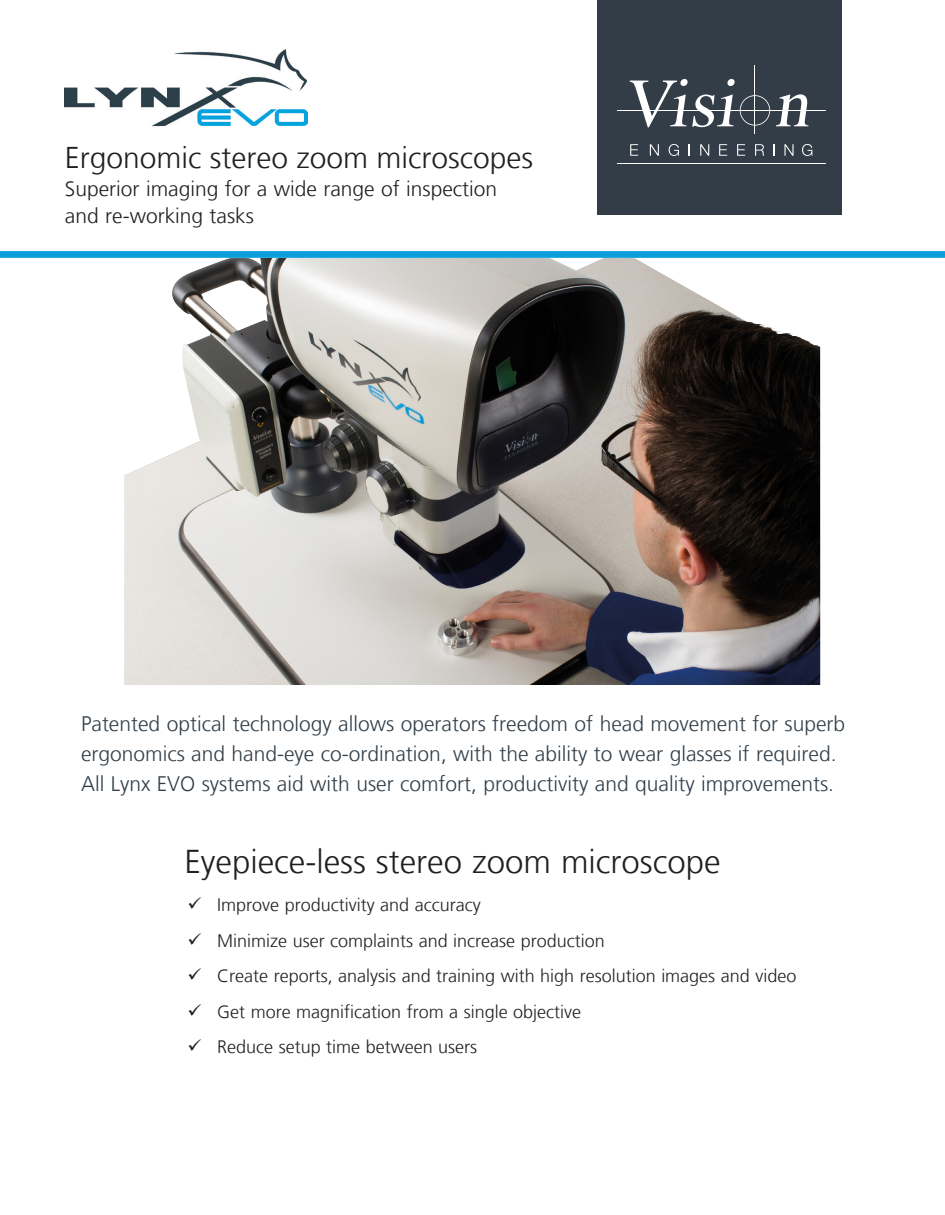
<style>
.page{position:relative;width:945px;height:1215px;background:#fff}
.page>*{position:absolute;margin:0;border:0;box-sizing:border-box;transform-origin:0 0}
.t1{font:300 33px "Frutiger LT";color:#231f20}
.Cover_page_heading{font:300 30px "Frutiger LT";color:#231f20}
.t2{font:300 21px/30px "Frutiger LT";color:#313e48}
.t3{font:300 21px/27px "Frutiger LT";color:#231f20}
.t4{font:300 18px "Frutiger LT";color:#231f20}
</style>
<div class="page">
<img style="left:124px;top:258px;width:696px;height:427px">
<div style="left:598px;top:0;width:244px;height:215px;background:#323d47"></div>
<svg style="left:630px;top:144px;width:8px;height:12px"></svg>
<svg style="left:649px;top:144px;width:41px;height:12px"></svg>
<svg style="left:700px;top:144px;width:74px;height:12px"></svg>
<svg style="left:784px;top:144px;width:29px;height:12px"></svg>
<hr style="left:617px;top:163px;width:209px;height:1px;background:#fff">
<hr style="left:617px;top:110px;width:209px;height:1px;background:#fff">
<svg style="left:630px;top:79px;width:179px;height:49px"></svg>
<hr style="left:755px;top:65px;width:1px;height:69px;background:#fff">
<svg style="left:0;top:251px;width:945px;height:7px;background:#13a2dc"></svg>
<img style="left:65px;top:50px;width:243px;height:77px">
<p class="Cover_page_heading" style="left:65px;top:141px;width:470px">Ergonomic stereo zoom microscopes</p>
<p class="t3" style="left:65px;top:176px;width:434px">Superior imaging for a wide range of inspection and re-working tasks</p>
<p class="t2" style="left:81px;top:709px;width:766px">Patented optical technology allows operators freedom of head movement for superb ergonomics and hand-eye co-ordination, with the ability to wear glasses if required.<br>All Lynx EVO systems aid with user comfort, productivity and quality improvements.</p>
<p class="t1" style="left:184px;top:842px;width:538px">Eyepiece-less stereo zoom microscope</p>
<p class="t4" style="left:217px;top:895px;width:265px">Improve productivity and accuracy</p>
<p class="t4" style="left:217px;top:930px;width:389px">Minimize user complaints and increase production</p>
<p class="t4" style="left:217px;top:966px;width:581px">Create reports, analysis and training with high resolution images and video</p>
<p class="t4" style="left:217px;top:1001px;width:366px">Get more magnification from a single objective</p>
<p class="t4" style="left:217px;top:1037px;width:262px">Reduce setup time between users</p>
</div>
